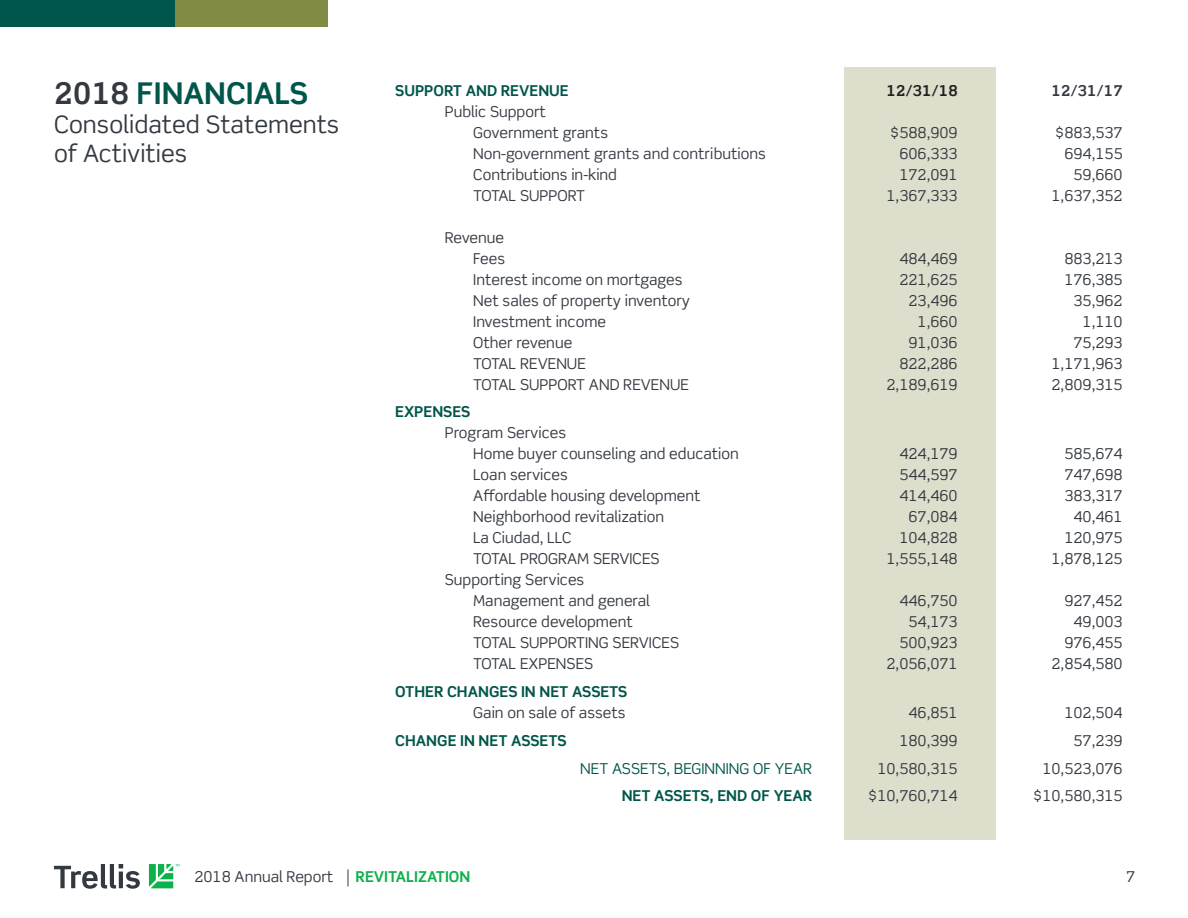
<style>
.page{position:relative;width:1188px;height:918px;background:#fff}
.page>*{position:absolute;margin:0;border:0;box-sizing:border-box;transform-origin:0 0}
.t1{font:700 30px "Scene Std";color:#00564a}
.t2{font:24px/28.8px "Scene Std";color:#343941}
.t3{font:15px/21px "Scene Std";color:#343941}
.t4{font:700 15px "Scene Std";color:#00564a}
.t5{font:15px "Scene Std";color:#00564a}
.t6{font:700 15px "Scene Std";color:#0cb14b}
.t7{font:700 15px "Scene Std";color:#231f20}
.t8{font:700 15px "Scene Std";color:#343941}
.s1{color:#333940}
</style>
<div class="page">
<svg style="left:54px;top:864px;width:86px;height:25px"></svg>
<svg style="left:149px;top:864px;width:31px;height:24px"></svg>
<svg style="left:348px;top:869px;width:1px;height:17px"></svg>
<div style="left:0;top:0;width:189px;height:27px;background:#00564a"></div>
<div style="left:176px;top:0;width:152px;height:27px;background:#818b43"></div>
<div style="left:845px;top:68px;width:151px;height:772px;background:#dddecb"></div>
<h1 class="t1" style="left:54px;top:79px;width:256px"><span class="s1">2018</span> FINANCIALS</h1>
<h2 class="t2" style="left:54px;top:112px;width:287px">Consolidated Statements of Activities</h2>
<p class="t4" style="left:395px;top:83px;width:175px">SUPPORT AND REVENUE</p>
<p class="t7" style="left:887px;top:83px;width:73px">12/31/18</p>
<p class="t8" style="left:1052px;top:83px;width:73px">12/31/17</p>
<p class="t3" style="left:473px;top:102px;width:136px;text-indent:-28px">Public Support<br>Government grants</p>
<p class="t3" style="left:890px;top:123px;width:69px">$588,909</p>
<p class="t3" style="left:1055px;top:123px;width:69px">$883,537</p>
<p class="t3" style="left:473px;top:144px;width:294px">Non-government grants and contributions</p>
<p class="t3" style="left:899px;top:144px;width:60px">606,333</p>
<p class="t3" style="left:1064px;top:144px;width:60px">694,155</p>
<p class="t3" style="left:473px;top:165px;width:145px">Contributions in-kind</p>
<p class="t3" style="left:899px;top:165px;width:60px">172,091</p>
<p class="t3" style="left:1073px;top:165px;width:51px">59,660</p>
<p class="t3" style="left:473px;top:186px;width:113px">TOTAL SUPPORT</p>
<p class="t3" style="left:887px;top:186px;width:73px">1,367,333</p>
<p class="t3" style="left:1052px;top:186px;width:73px">1,637,352</p>
<p class="t3" style="left:445px;top:228px;width:62px;text-align:right">Revenue<br>Fees</p>
<p class="t3" style="left:899px;top:249px;width:60px">484,469</p>
<p class="t3" style="left:1064px;top:249px;width:60px">883,213</p>
<p class="t3" style="left:473px;top:270px;width:211px">Interest income on mortgages</p>
<p class="t3" style="left:899px;top:270px;width:60px">221,625</p>
<p class="t3" style="left:1064px;top:270px;width:60px">176,385</p>
<p class="t3" style="left:473px;top:291px;width:218px">Net sales of property inventory</p>
<p class="t3" style="left:908px;top:291px;width:51px">23,496</p>
<p class="t3" style="left:1073px;top:291px;width:51px">35,962</p>
<p class="t3" style="left:473px;top:312px;width:134px">Investment income</p>
<p class="t3" style="left:918px;top:312px;width:42px">1,660</p>
<p class="t3" style="left:1083px;top:312px;width:42px">1,110</p>
<p class="t3" style="left:473px;top:333px;width:101px">Other revenue</p>
<p class="t3" style="left:908px;top:333px;width:51px">91,036</p>
<p class="t3" style="left:1073px;top:333px;width:51px">75,293</p>
<p class="t3" style="left:473px;top:354px;width:114px">TOTAL REVENUE</p>
<p class="t3" style="left:899px;top:354px;width:60px">822,286</p>
<p class="t3" style="left:1052px;top:354px;width:73px">1,171,963</p>
<p class="t3" style="left:473px;top:375px;width:217px">TOTAL SUPPORT AND REVENUE</p>
<p class="t3" style="left:887px;top:375px;width:73px">2,189,619</p>
<p class="t3" style="left:1052px;top:375px;width:73px">2,809,315</p>
<p class="t4" style="left:395px;top:405px;width:76px">EXPENSES</p>
<p class="t3" style="left:473px;top:423px;width:267px;text-indent:-28px">Program Services<br>Home buyer counseling and education</p>
<p class="t3" style="left:899px;top:444px;width:60px">424,179</p>
<p class="t3" style="left:1064px;top:444px;width:60px">585,674</p>
<p class="t3" style="left:473px;top:465px;width:96px">Loan services</p>
<p class="t3" style="left:899px;top:465px;width:60px">544,597</p>
<p class="t3" style="left:1064px;top:465px;width:60px">747,698</p>
<p class="t3" style="left:473px;top:486px;width:229px">Affordable housing development</p>
<p class="t3" style="left:899px;top:486px;width:60px">414,460</p>
<p class="t3" style="left:1064px;top:486px;width:60px">383,317</p>
<p class="t3" style="left:473px;top:507px;width:192px">Neighborhood revitalization</p>
<p class="t3" style="left:908px;top:507px;width:51px">67,084</p>
<p class="t3" style="left:1073px;top:507px;width:51px">40,461</p>
<p class="t3" style="left:473px;top:528px;width:100px">La Ciudad, LLC</p>
<p class="t3" style="left:899px;top:528px;width:60px">104,828</p>
<p class="t3" style="left:1064px;top:528px;width:60px">120,975</p>
<p class="t3" style="left:473px;top:549px;width:188px">TOTAL PROGRAM SERVICES</p>
<p class="t3" style="left:887px;top:549px;width:73px">1,555,148</p>
<p class="t3" style="left:1052px;top:549px;width:73px">1,878,125</p>
<p class="t3" style="left:473px;top:570px;width:178px;text-indent:-28px">Supporting Services<br>Management and general</p>
<p class="t3" style="left:899px;top:591px;width:60px">446,750</p>
<p class="t3" style="left:1064px;top:591px;width:60px">927,452</p>
<p class="t3" style="left:473px;top:612px;width:161px">Resource development</p>
<p class="t3" style="left:908px;top:612px;width:51px">54,173</p>
<p class="t3" style="left:1073px;top:612px;width:51px">49,003</p>
<p class="t3" style="left:473px;top:633px;width:207px">TOTAL SUPPORTING SERVICES</p>
<p class="t3" style="left:899px;top:633px;width:60px">500,923</p>
<p class="t3" style="left:1064px;top:633px;width:60px">976,455</p>
<p class="t3" style="left:473px;top:654px;width:122px">TOTAL EXPENSES</p>
<p class="t3" style="left:887px;top:654px;width:73px">2,056,071</p>
<p class="t3" style="left:1052px;top:654px;width:73px">2,854,580</p>
<p class="t4" style="left:395px;top:684px;width:234px">OTHER CHANGES IN NET ASSETS</p>
<p class="t3" style="left:473px;top:703px;width:154px">Gain on sale of assets</p>
<p class="t3" style="left:908px;top:703px;width:51px">46,851</p>
<p class="t3" style="left:1064px;top:703px;width:60px">102,504</p>
<p class="t4" style="left:395px;top:733px;width:173px">CHANGE IN NET ASSETS</p>
<p class="t3" style="left:899px;top:731px;width:60px">180,399</p>
<p class="t3" style="left:1073px;top:731px;width:51px">57,239</p>
<p class="t5" style="left:580px;top:761px;width:234px">NET ASSETS, BEGINNING OF YEAR</p>
<p class="t3" style="left:877px;top:759px;width:82px">10,580,315</p>
<p class="t3" style="left:1042px;top:759px;width:82px">10,523,076</p>
<p class="t4" style="left:622px;top:789px;width:192px">NET ASSETS, END OF YEAR</p>
<p class="t3" style="left:868px;top:786px;width:91px">$10,760,714</p>
<p class="t3" style="left:1033px;top:786px;width:91px">$10,580,315</p>
<p class="t3" style="left:194px;top:867px;width:140px">2018 Annual Report</p>
<p class="t6" style="left:356px;top:869px;width:116px">REVITALIZATION</p>
<p class="t3" style="left:1126px;top:867px;width:11px">7</p>
</div>
